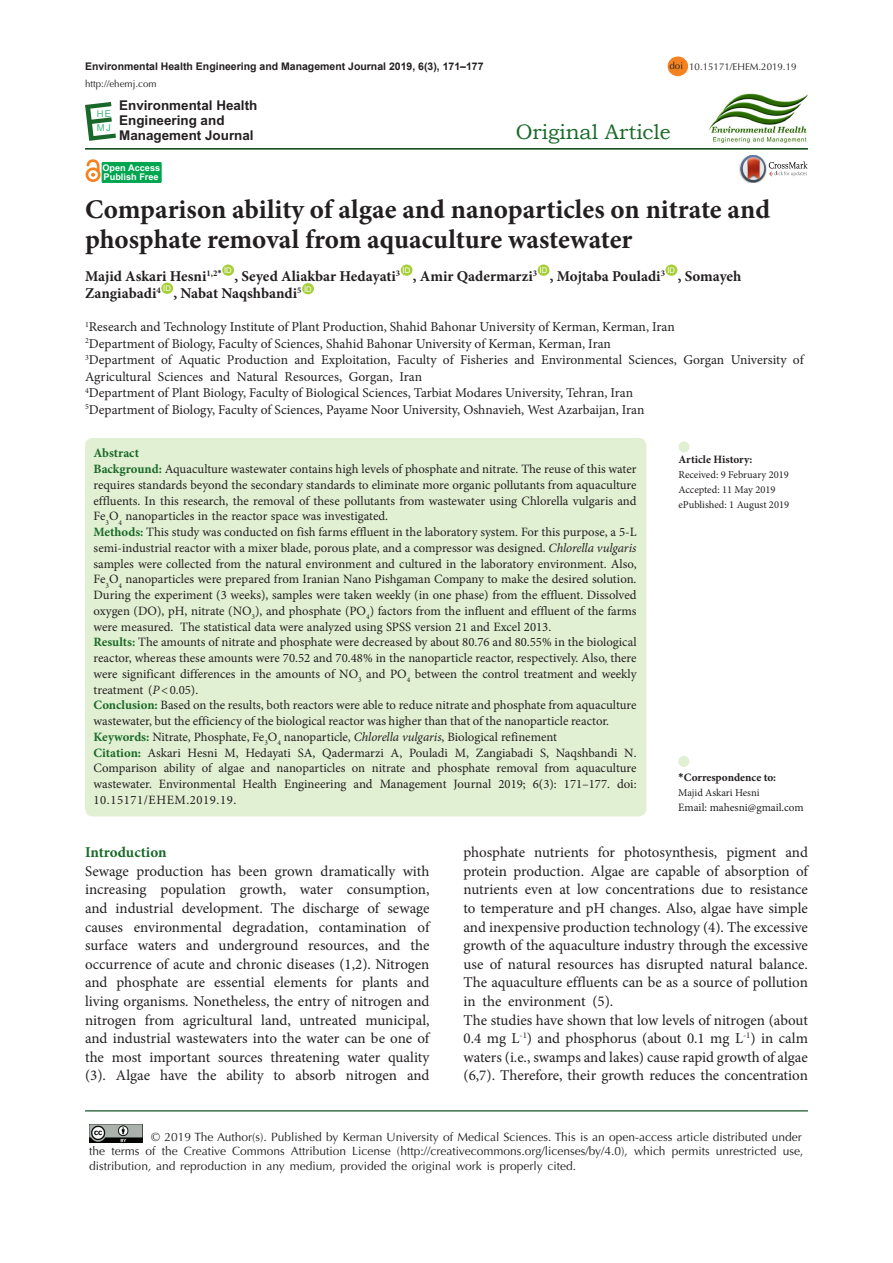
<style>
.page{position:relative;width:893px;height:1263px;background:#fff}
.page>*{position:absolute;margin:0;border:0;box-sizing:border-box;transform-origin:0 0}
.Default{font:700 27px/30px "Minion Pro";color:#231f20}
.t1{font:21px "Bookman Old Style";color:#196928}
.t2{font:15px/18.6px "Minion Pro";color:#231f20;text-align:justify}
.Default-2{font:700 15px "Minion Pro";color:#231f20}
.t3{font:700 15px "Minion Pro";letter-spacing:-.005em;color:#196928}
.Default-3{font:13.5px/16.5px "Minion Pro";color:#231f20}
.t4{font:700 13.5px/15px "Arial";color:#231f20}
.Default-4{font:12.75px/15.8px "Minion Pro";color:#231f20;text-align:justify}
.Default-5{font:700 12.75px "Minion Pro";color:#196928}
.t5{font:12px/14.4px "Optima LT Std";color:#231f20}
.t6{font:700 11.25px "Minion Pro";color:#231f20}
.t7{font:11.25px "Minion Pro";color:#231f20}
.t8{font:10.5px "Minion Pro";color:#231f20}
.t9{font:700 10.5px "Arial";color:#231f20}
.t10{font:9.75px "Optima LT Std";color:#231f20}
.t11{font:9.45px/14.5px "Arial";color:#41b977}
.t12{font:700 9.15px/9px "Arial";color:#fff}
.t13{font:7.8px "Arial";color:#fff}
.s1{font-weight:700;color:#196928}
.s2{font-style:italic}
.s3{font-family:"Calibri"}
</style>
<div class="page">
<hr style="left:85px;top:148px;width:723px;height:2px;background:#00410f">
<div style="left:222px;top:264px;width:12px;height:12px;background:#a6ce39;border-radius:50%"></div>
<div style="left:401px;top:264px;width:11px;height:12px;background:#a6ce39;border-radius:50%"></div>
<div style="left:538px;top:264px;width:11px;height:12px;background:#a6ce39;border-radius:50%"></div>
<div style="left:665px;top:264px;width:12px;height:12px;background:#a6ce39;border-radius:50%"></div>
<div style="left:161px;top:283px;width:12px;height:11px;background:#a6ce39;border-radius:50%"></div>
<div style="left:302px;top:283px;width:12px;height:11px;background:#a6ce39;border-radius:50%"></div>
<div style="left:85px;top:438px;width:561px;height:378px;background:#e1f0d2;border-radius:8px"></div>
<div style="left:678px;top:756px;width:11px;height:11px;background:#e1f0d2;border-radius:50%"></div>
<div style="left:678px;top:441px;width:11px;height:11px;background:#e1f0d2;border-radius:50%"></div>
<hr style="left:85px;top:1110px;width:723px;height:1px;background:#00410f">
<svg style="left:85px;top:102px;width:31px;height:39px"></svg>
<img style="left:89px;top:1124px;width:54px;height:19px">
<div style="left:668px;top:56px;width:20px;height:20px;background:#f58220;border-radius:50%"></div>
<div style="left:102px;top:162px;width:59px;height:21px;background:#00a54f"></div>
<div style="left:102px;top:162px;width:59px;height:21px;border:1px solid #00a54f"></div>
<div style="left:86px;top:167px;width:15px;height:15px;border:3px solid #f58220;border-radius:50%"></div>
<svg style="left:85px;top:161px;width:16px;height:16px"></svg>
<img style="left:708px;top:94px;width:100px;height:49px">
<img style="left:739px;top:163px;width:2px;height:13px">
<svg style="left:741px;top:155px;width:66px;height:27px"></svg>
<p class="t9" style="left:85px;top:59px;width:400px">Environmental Health Engineering and Management Journal 2019, 6(3), 171–177</p>
<p class="t10" style="left:85px;top:78px;width:73px">http://ehemj.com</p>
<p class="t11" style="left:97px;top:106px;width:16px">HE<br>MJ</p>
<p class="t4" style="left:119px;top:98px;width:140px">Environmental Health<br>Engineering and<br>Management Journal</p>
<p class="t12" style="left:102px;top:164px;width:59px">Open Access<br>Publish Free</p>
<p class="t10" style="left:669px;top:60px;width:15px">doi</p>
<p class="t10" style="left:689px;top:61px;width:109px">10.15171/EHEM.2019.19</p>
<p class="t1" style="left:516px;top:118px;width:156px">Original Article</p>
<p class="Default" style="left:85px;top:194px;width:687px">Comparison ability of algae and nanoparticles on nitrate and phosphate removal from aquaculture wastewater</p>
<p class="Default-2" style="left:85px;top:266px;width:138px">Majid Askari Hesni<sup>1,2</sup><sup>*</sup></p>
<p class="t13" style="left:224px;top:265px;width:9px">ID</p>
<p class="t13" style="left:403px;top:265px;width:9px">ID</p>
<p class="t13" style="left:540px;top:265px;width:9px">ID</p>
<p class="t13" style="left:667px;top:265px;width:9px">ID</p>
<p class="Default-2" style="left:234px;top:266px;width:167px">, Seyed Aliakbar Hedayati<sup>3</sup></p>
<p class="Default-2" style="left:413px;top:266px;width:126px">, Amir Qadermarzi<sup>3</sup></p>
<p class="Default-2" style="left:550px;top:266px;width:117px">, Mojtaba Pouladi<sup>3</sup></p>
<p class="Default-2" style="left:678px;top:266px;width:65px">, Somayeh</p>
<p class="Default-2" style="left:85px;top:282px;width:77px">Zangiabadi<sup>4</sup></p>
<p class="t13" style="left:163px;top:283px;width:9px">ID</p>
<p class="Default-2" style="left:173px;top:282px;width:130px">, Nabat Naqshbandi<sup>5</sup></p>
<p class="t13" style="left:304px;top:284px;width:9px">ID</p>
<p class="Default-3" style="left:85px;top:319px;width:591px"><sup>1</sup>Research and Technology Institute of Plant Production, Shahid Bahonar University of Kerman, Kerman, Iran</p>
<p class="Default-3" style="left:85px;top:335px;width:527px"><sup>2</sup>Department of Biology, Faculty of Sciences, Shahid Bahonar University of Kerman, Kerman, Iran</p>
<p class="Default-3" style="left:85px;top:352px;width:720px"><sup>3</sup>Department of Aquatic Production and Exploitation, Faculty of Fisheries and Environmental Sciences, Gorgan University of<br>Agricultural Sciences and Natural Resources, Gorgan, Iran</p>
<p class="Default-3" style="left:85px;top:385px;width:550px"><sup>4</sup>Department of Plant Biology, Faculty of Biological Sciences, Tarbiat Modares University, Tehran, Iran</p>
<p class="Default-3" style="left:85px;top:401px;width:561px"><sup>5</sup>Department of Biology, Faculty of Sciences, Payame Noor University, Oshnavieh, West Azarbaijan, Iran</p>
<p class="Default-5" style="left:94px;top:444px;width:47px">Abstract</p>
<p class="Default-4" style="left:94px;top:461px;width:545px"><span class="s1">Background:</span> Aquaculture wastewater contains high levels of phosphate and nitrate. The reuse of this water requires standards beyond the secondary standards to eliminate more organic pollutants from aquaculture effluents. In this research, the removal of these pollutants from wastewater using Chlorella vulgaris and Fe<sub>3</sub>O<sub>4</sub> nanoparticles in the reactor space was investigated.</p>
<p class="Default-4" style="left:94px;top:524px;width:545px"><span class="s1">Methods:</span> This study was conducted on fish farms effluent in the laboratory system. For this purpose, a 5-L semi-industrial reactor with a mixer blade, porous plate, and a compressor was designed. <span class="s2">Chlorella vulgaris </span>samples were collected from the natural environment and cultured in the laboratory environment. Also, Fe<sub>3</sub>O<sub>4</sub> nanoparticles were prepared from Iranian Nano Pishgaman Company to make the desired solution.<br>During the experiment (3 weeks), samples were taken weekly (in one phase) from the effluent. Dissolved oxygen (DO), pH, nitrate (NO<sub>3</sub>), and phosphate (PO<sub>4</sub>) factors from the influent and effluent of the farms were measured. The statistical data were analyzed using SPSS version 21 and Excel 2013.</p>
<p class="Default-4" style="left:94px;top:634px;width:545px"><span class="s1">Results:</span> The amounts of nitrate and phosphate were decreased by about 80.76 and 80.55% in the biological reactor, whereas these amounts were 70.52 and 70.48% in the nanoparticle reactor, respectively. Also, there were significant differences in the amounts of NO<sub>3</sub> and PO<sub>4</sub> between the control treatment and weekly treatment (<span class="s2">P</span>&lt;0.05).</p>
<p class="Default-4" style="left:94px;top:697px;width:544px"><span class="s1">Conclusion:</span> Based on the results, both reactors were able to reduce nitrate and phosphate from aquaculture wastewater, but the efficiency of the biological reactor was higher than that of the nanoparticle reactor.</p>
<p class="Default-4" style="left:94px;top:729px;width:465px"><span class="s1">Keywords:</span> Nitrate, Phosphate, Fe<sub>3</sub>O<sub>4</sub> nanoparticle, <span class="s2">Chlorella vulgaris</span>, Biological refinement</p>
<p class="Default-4" style="left:94px;top:745px;width:545px"><span class="s1">Citation:</span> Askari Hesni M, Hedayati SA, Qadermarzi A, Pouladi M, Zangiabadi S, Naqshbandi N.<br>Comparison ability of algae and nanoparticles on nitrate and phosphate removal from aquaculture wastewater. Environmental Health Engineering and Management Journal 2019; 6(3): 171–177. doi:<br>10.15171/EHEM.2019.19.</p>
<p class="t6" style="left:678px;top:452px;width:76px">Article History:</p>
<p class="t8" style="left:678px;top:468px;width:112px">Received: 9 February 2019</p>
<p class="t8" style="left:678px;top:483px;width:99px">Accepted: 11 May 2019</p>
<p class="t8" style="left:678px;top:498px;width:112px">ePublished: 1 August 2019</p>
<p class="t6" style="left:678px;top:769px;width:99px"><span class="s3">*</span>Correspondence to:</p>
<p class="t8" style="left:678px;top:785px;width:83px">Majid Askari Hesni</p>
<p class="t7" style="left:678px;top:799px;width:127px">Email: mahesni@gmail.com</p>
<p class="t3" style="left:85px;top:842px;width:83px">Introduction</p>
<p class="t2" style="left:85px;top:862px;width:346px">Sewage production has been grown dramatically with increasing population growth, water consumption, and industrial development. The discharge of sewage causes environmental degradation, contamination of surface waters and underground resources, and the occurrence of acute and chronic diseases (1,2). Nitrogen and phosphate are essential elements for plants and living organisms. Nonetheless, the entry of nitrogen and nitrogen from agricultural land, untreated municipal, and industrial wastewaters into the water can be one of the most important sources threatening water quality (3). Algae have the ability to absorb nitrogen and</p>
<p class="t2" style="left:463px;top:843px;width:346px">phosphate nutrients for photosynthesis, pigment and protein production. Algae are capable of absorption of nutrients even at low concentrations due to resistance to temperature and pH changes. Also, algae have simple and inexpensive production technology (4). The excessive growth of the aquaculture industry through the excessive use of natural resources has disrupted natural balance.<br>The aquaculture effluents can be as a source of pollution in the environment (5).</p>
<p class="t2" style="left:463px;top:1010px;width:346px">The studies have shown that low levels of nitrogen (about 0.4 mg L<sup>-1</sup>) and phosphorus (about 0.1 mg L<sup>-1</sup>) in calm waters (i.e., swamps and lakes) cause rapid growth of algae (6,7). Therefore, their growth reduces the concentration</p>
<p class="t5" style="left:89px;top:1130px;width:715px;text-indent:62px">© 2019 The Author(s). Published by Kerman University of Medical Sciences. This is an open-access article distributed under the terms of the Creative Commons Attribution License (http://creativecommons.org/licenses/by/4.0), which permits unrestricted use, distribution, and reproduction in any medium, provided the original work is properly cited.</p>
</div>
